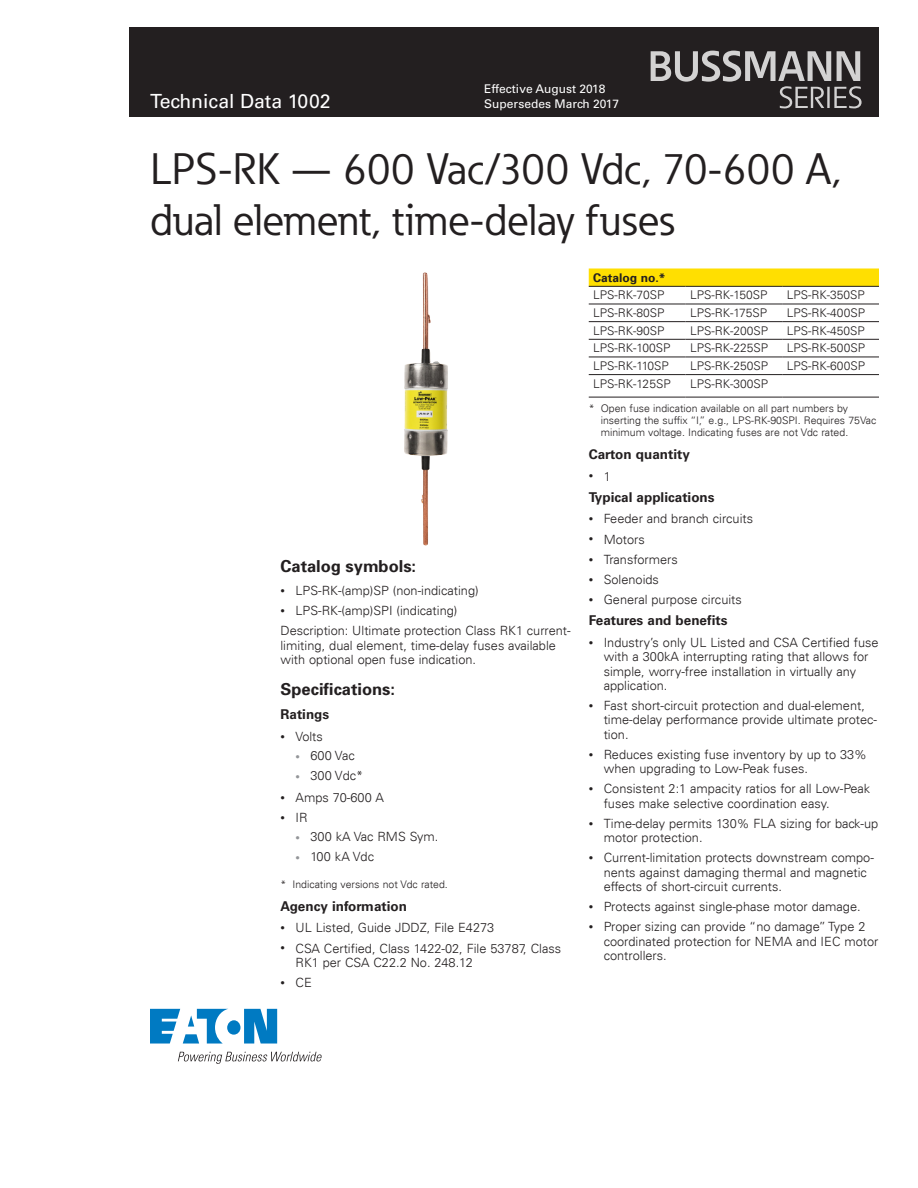
<style>
.page{position:relative;width:918px;height:1188px;background:#fff}
.page>*{position:absolute;margin:0;border:0;box-sizing:border-box;transform-origin:0 0}
._00_Product{font:43.5px/51px "Eaton";color:#231f20}
._00_Application{font:19.5px "Univers LT Std";color:#fff}
._01_Head1{font:700 16.5px "Univers";color:#231f20}
._01_Head2{font:700 13.5px "Univers LT Std";color:#231f20}
._02_Body{font:300 12.75px/14.2px "Univers LT";color:#231f20}
._03_Table_Body{font:300 12px "Univers LT";color:#231f20}
._00_Brand{font:12px "Univers LT Std";color:#fff}
._03_Table_Head{font:700 12px "Univers 65";color:#231f20}
.Disclaimer{font:300 10.5px/12px "Univers LT";color:#231f20}
.t1{font:300 9px "Univers LT Std";color:#231f20}
.s1{font-family:"Univers LT Std";font-size:9px}
.s2{font-family:"Univers LT Std";font-size:9px;color:#939598}
.s3{font-family:"Univers LT";font-size:12.75px}
</style>
<div class="page">
<div style="left:129px;top:27px;width:750px;height:90px;background:#231f20"></div>
<svg style="left:651px;top:51px;width:211px;height:57px"></svg>
<svg style="left:589px;top:268px;width:290px;height:18px;background:#fdde08"></svg>
<hr style="left:589px;top:286px;width:97px;height:1px;background:#231f20">
<hr style="left:686px;top:286px;width:96px;height:1px;background:#231f20">
<hr style="left:782px;top:286px;width:97px;height:1px;background:#231f20">
<hr style="left:589px;top:304px;width:97px;height:1px;background:#231f20">
<hr style="left:686px;top:304px;width:96px;height:1px;background:#231f20">
<hr style="left:782px;top:304px;width:97px;height:1px;background:#231f20">
<hr style="left:589px;top:321px;width:97px;height:1px;background:#231f20">
<hr style="left:686px;top:321px;width:96px;height:1px;background:#231f20">
<hr style="left:782px;top:321px;width:97px;height:1px;background:#231f20">
<hr style="left:589px;top:339px;width:97px;height:1px;background:#231f20">
<hr style="left:686px;top:339px;width:96px;height:1px;background:#231f20">
<hr style="left:782px;top:339px;width:97px;height:1px;background:#231f20">
<hr style="left:589px;top:357px;width:97px;height:1px;background:#231f20">
<hr style="left:686px;top:357px;width:96px;height:1px;background:#231f20">
<hr style="left:782px;top:357px;width:97px;height:1px;background:#231f20">
<hr style="left:589px;top:374px;width:97px;height:1px;background:#231f20">
<hr style="left:686px;top:374px;width:96px;height:1px;background:#231f20">
<hr style="left:782px;top:374px;width:97px;height:1px;background:#231f20">
<hr style="left:589px;top:397px;width:97px;height:1px;background:#231f20">
<hr style="left:686px;top:397px;width:96px;height:1px;background:#231f20">
<hr style="left:782px;top:397px;width:97px;height:1px;background:#231f20">
<img style="left:404px;top:272px;width:24px;height:274px">
<svg style="left:150px;top:1009px;width:127px;height:35px"></svg>
<svg style="left:178px;top:1052px;width:144px;height:12px"></svg>
<p class="_00_Application" style="left:150px;top:89px;width:182px">Technical Data 1002</p>
<p class="_00_Brand" style="left:484px;top:81px;width:123px">Effective August 2018</p>
<p class="_00_Brand" style="left:484px;top:96px;width:136px">Supersedes March 2017</p>
<p class="_00_Product" style="left:150px;top:143px;width:693px">LPS-RK — 600 Vac/300 Vdc, 70-600 A, dual element, time-delay fuses</p>
<p class="_01_Head1" style="left:280px;top:555px;width:137px">Catalog symbols:</p>
<p class="_02_Body" style="left:280px;top:583px;width:200px"><span class="s1">•</span> LPS-RK-(amp)SP (non-indicating)</p>
<p class="_02_Body" style="left:280px;top:603px;width:178px"><span class="s1">•</span> LPS-RK-(amp)SPI (indicating)</p>
<p class="_02_Body" style="left:280px;top:624px;width:292px">Description: Ultimate protection Class RK1 current&shy;limiting, dual element, time-delay fuses available with optional open fuse indication.</p>
<p class="_01_Head1" style="left:280px;top:679px;width:116px">Specifications:</p>
<p class="_01_Head2" style="left:280px;top:707px;width:50px">Ratings</p>
<p class="_02_Body" style="left:280px;top:729px;width:44px"><span class="s1">•</span> Volts</p>
<p class="_02_Body" style="left:296px;top:749px;width:61px"><span class="s2">•</span> 600 Vac</p>
<p class="_02_Body" style="left:296px;top:769px;width:69px"><span class="s2">•</span> 300 Vdc*</p>
<p class="_02_Body" style="left:280px;top:790px;width:105px"><span class="s1">•</span> Amps 70-600 A</p>
<p class="_02_Body" style="left:280px;top:810px;width:29px"><span class="s1">•</span> IR</p>
<p class="_02_Body" style="left:296px;top:830px;width:144px"><span class="s2">•</span> 300 kA Vac RMS Sym.</p>
<p class="_02_Body" style="left:296px;top:850px;width:80px"><span class="s2">•</span> 100 kA Vdc</p>
<p class="Disclaimer" style="left:280px;top:878px;width:169px">* Indicating versions not Vdc rated.</p>
<p class="_01_Head2" style="left:280px;top:898px;width:128px">Agency information</p>
<p class="_02_Body" style="left:280px;top:921px;width:215px"><span class="s1">•</span> UL Listed, Guide JDDZ, File E4273</p>
<p class="_02_Body" style="left:296px;top:941px;width:267px;text-indent:-15px"><span class="s1">•</span> CSA Certified, Class 1422-02, File 53787, Class<br>RK1 per CSA C22.2 No. 248.12</p>
<p class="_02_Body" style="left:280px;top:975px;width:33px"><span class="s1">•</span> CE</p>
<p class="_03_Table_Head" style="left:593px;top:270px;width:74px">Catalog no.*</p>
<p class="_03_Table_Body" style="left:593px;top:288px;width:73px">LPS-RK-70SP</p>
<p class="_03_Table_Body" style="left:690px;top:288px;width:79px">LPS-RK-150SP</p>
<p class="_03_Table_Body" style="left:787px;top:288px;width:80px">LPS-RK-350SP</p>
<p class="_03_Table_Body" style="left:593px;top:306px;width:73px">LPS-RK-80SP</p>
<p class="_03_Table_Body" style="left:690px;top:306px;width:79px">LPS-RK-175SP</p>
<p class="_03_Table_Body" style="left:787px;top:306px;width:80px">LPS-RK-400SP</p>
<p class="_03_Table_Body" style="left:593px;top:323px;width:73px">LPS-RK-90SP</p>
<p class="_03_Table_Body" style="left:690px;top:323px;width:80px">LPS-RK-200SP</p>
<p class="_03_Table_Body" style="left:787px;top:323px;width:80px">LPS-RK-450SP</p>
<p class="_03_Table_Body" style="left:593px;top:341px;width:79px">LPS-RK-100SP</p>
<p class="_03_Table_Body" style="left:690px;top:341px;width:80px">LPS-RK-225SP</p>
<p class="_03_Table_Body" style="left:787px;top:341px;width:80px">LPS-RK-500SP</p>
<p class="_03_Table_Body" style="left:593px;top:359px;width:77px">LPS-RK-110SP</p>
<p class="_03_Table_Body" style="left:690px;top:359px;width:80px">LPS-RK-250SP</p>
<p class="_03_Table_Body" style="left:787px;top:359px;width:80px">LPS-RK-600SP</p>
<p class="_03_Table_Body" style="left:593px;top:376px;width:79px">LPS-RK-125SP</p>
<p class="_03_Table_Body" style="left:690px;top:376px;width:80px">LPS-RK-300SP</p>
<p class="Disclaimer" style="left:601px;top:403px;width:277px;text-indent:-12px">* Open fuse indication available on all part numbers by inserting the suffix “I,” e.g., LPS-RK-90SPI. Requires 75Vac minimum voltage. Indicating fuses are not Vdc rated.</p>
<p class="_01_Head2" style="left:589px;top:446px;width:103px">Carton quantity</p>
<p class="t1" style="left:589px;top:471px;width:24px">• <span class="s3">1</span></p>
<p class="_01_Head2" style="left:589px;top:489px;width:127px">Typical applications</p>
<p class="_02_Body" style="left:589px;top:512px;width:166px"><span class="s1">•</span> Feeder and branch circuits</p>
<p class="_02_Body" style="left:589px;top:532px;width:58px"><span class="s1">•</span> Motors</p>
<p class="_02_Body" style="left:589px;top:552px;width:91px"><span class="s1">•</span> Transformers</p>
<p class="_02_Body" style="left:589px;top:572px;width:72px"><span class="s1">•</span> Solenoids</p>
<p class="_02_Body" style="left:589px;top:593px;width:155px"><span class="s1">•</span> General purpose circuits</p>
<p class="_01_Head2" style="left:589px;top:613px;width:140px">Features and benefits</p>
<p class="_02_Body" style="left:604px;top:635px;width:276px;text-indent:-15px"><span class="s1">•</span> Industry’s only UL Listed and CSA Certified fuse with a 300kA interrupting rating that allows for simple, worry-free installation in virtually any application.</p>
<p class="_02_Body" style="left:604px;top:698px;width:275px;text-indent:-15px"><span class="s1">•</span> Fast short-circuit protection and dual-element, time-delay performance provide ultimate protec&shy;tion.</p>
<p class="_02_Body" style="left:604px;top:747px;width:265px;text-indent:-15px"><span class="s1">•</span> Reduces existing fuse inventory by up to 33% when upgrading to Low-Peak fuses.</p>
<p class="_02_Body" style="left:604px;top:782px;width:268px;text-indent:-15px"><span class="s1">•</span> Consistent 2:1 ampacity ratios for all Low-Peak fuses make selective coordination easy.</p>
<p class="_02_Body" style="left:604px;top:816px;width:276px;text-indent:-15px"><span class="s1">•</span> Time-delay permits 130% FLA sizing for back-up motor protection.</p>
<p class="_02_Body" style="left:604px;top:851px;width:272px;text-indent:-15px"><span class="s1">•</span> Current-limitation protects downstream compo&shy;nents against damaging thermal and magnetic effects of short-circuit currents.</p>
<p class="_02_Body" style="left:589px;top:899px;width:273px"><span class="s1">•</span> Protects against single-phase motor damage.</p>
<p class="_02_Body" style="left:604px;top:920px;width:276px;text-indent:-15px"><span class="s1">•</span> Proper sizing can provide “no damage” Type 2 coordinated protection for NEMA and IEC motor controllers.</p>
</div>
